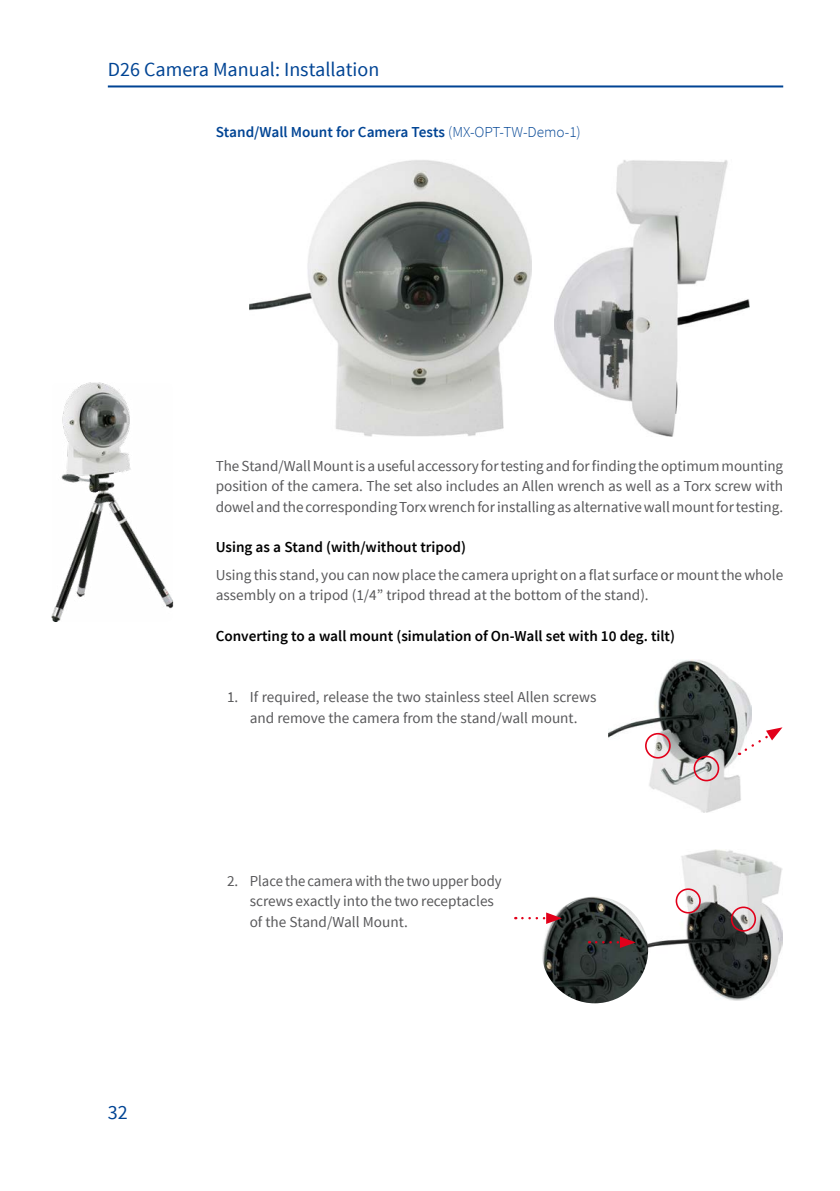
<style>
.page{position:relative;width:840px;height:1191px;background:#fff}
.page>*{position:absolute;margin:0;border:0;box-sizing:border-box;transform-origin:0 0}
.t1{font:20px "Source Sans Pro";color:#004494}
.t2{font:15.2px/20.4px "Source Sans Pro";color:#58585a}
.t3{font:600 15.2px "Source Sans Pro";color:#000}
.t4{font:600 15.2px "Source Sans Pro";color:#004494}
.s1{font-weight:300}
</style>
<div class="page">
<hr style="left:108px;top:85px;width:674px;height:2px;background:#004494">
<img style="left:249px;top:160px;width:282px;height:276px">
<img style="left:554px;top:160px;width:195px;height:276px">
<img style="left:51px;top:382px;width:122px;height:240px">
<img style="left:608px;top:659px;width:143px;height:154px">
<div style="left:644px;top:733px;width:26px;height:25px;border:2px solid #e2001a;border-radius:50%"></div>
<div style="left:693px;top:755px;width:25px;height:26px;border:2px solid #e2001a;border-radius:50%"></div>
<svg style="left:738px;top:727px;width:44px;height:28px"></svg>
<img style="left:633px;top:849px;width:148px;height:151px">
<div style="left:730px;top:906px;width:25px;height:25px;border:2px solid #e2001a;border-radius:50%"></div>
<div style="left:675px;top:888px;width:25px;height:25px;border:2px solid #e2001a;border-radius:50%"></div>
<img style="left:541px;top:896px;width:106px;height:107px;border-radius:53px">
<svg style="left:522px;top:912px;width:39px;height:12px"></svg>
<svg style="left:595px;top:936px;width:40px;height:12px"></svg>
<h1 class="t1" style="left:108px;top:57px;width:273px">D26 Camera Manual: Installation</h1>
<p class="t4" style="left:215px;top:123px;width:366px">Stand/Wall Mount for Camera Tests <span class="s1">(MX-OPT-TW-Demo-1)</span></p>
<p class="t2" style="left:215px;top:456px;width:568px;text-align:justify">The Stand/Wall Mount is a useful accessory for testing and for finding the optimum mounting position of the camera. The set also includes an Allen wrench as well as a Torx screw with dowel and the corresponding Torx wrench for installing as alternative wall mount for testing.</p>
<p class="t3" style="left:215px;top:538px;width:252px">Using as a Stand (with/without tripod)</p>
<p class="t2" style="left:215px;top:564px;width:568px">Using this stand, you can now place the camera upright on a flat surface or mount the whole assembly on a tripod (1/4” tripod thread at the bottom of the stand).</p>
<p class="t3" style="left:215px;top:626px;width:460px">Converting to a wall mount (simulation of On-Wall set with 10 deg. tilt)</p>
<p class="t2" style="left:227px;top:687px;width:370px;text-align:center">1. If required, release the two stainless steel Allen screws and remove the camera from the stand/wall mount.</p>
<h1 class="t1" style="left:108px;top:1099px;width:21px">32</h1>
<p class="t2" style="left:249px;top:871px;width:253px;text-indent:-23px">2. Place the camera with the two upper body screws exactly into the two receptacles of the Stand/Wall Mount.</p>
</div>
